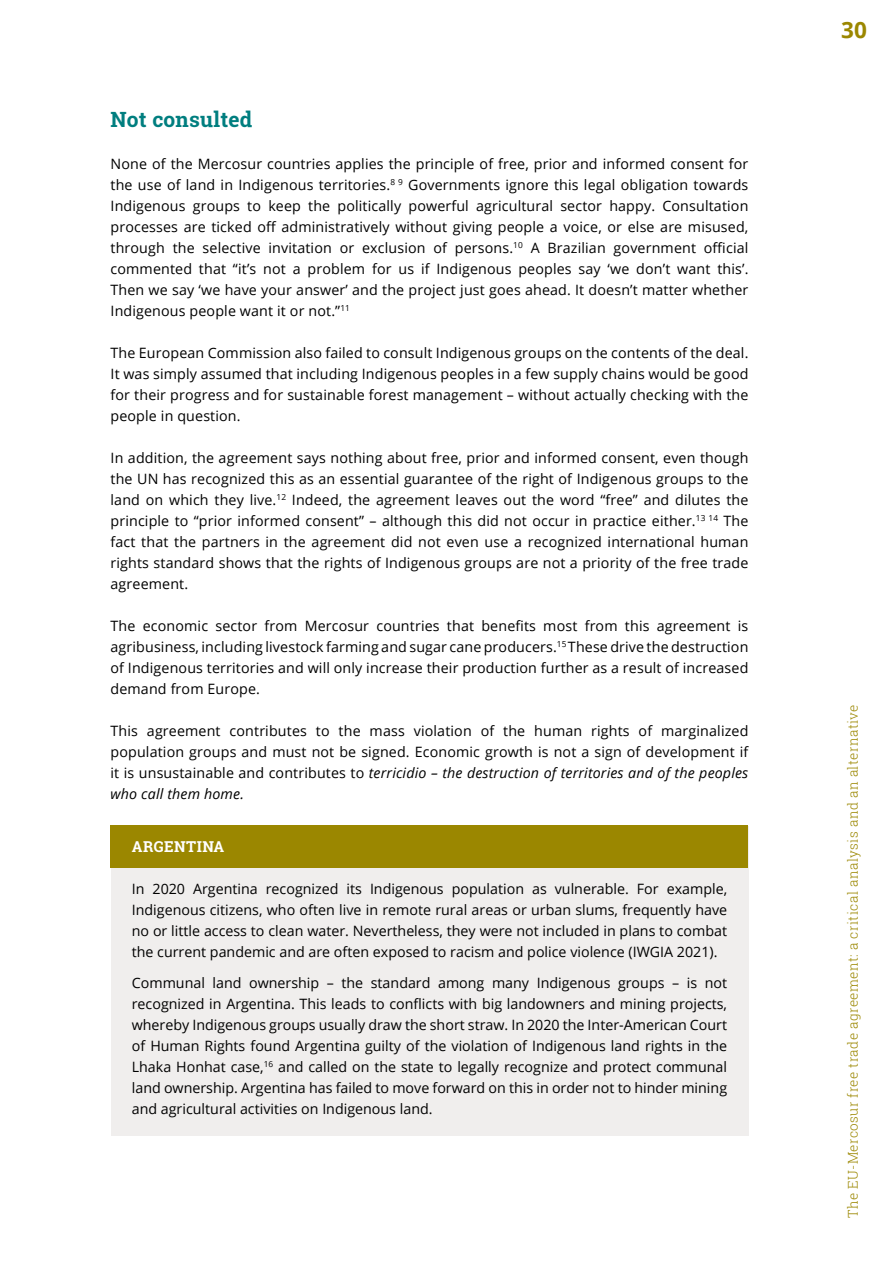
<style>
.page{position:relative;width:893px;height:1263px;background:#fff}
.page>*{position:absolute;margin:0;border:0;box-sizing:border-box;transform-origin:0 0}
.t1{font:700 22.5px "Open Sans";color:#9b8700}
.t2{font:700 21px "Roboto Slab";letter-spacing:.01em;color:#007e7f}
.t3{font:700 15px "Roboto Slab";letter-spacing:.03em;color:#fff}
.t4{font:14.25px/21px "Open Sans";letter-spacing:.01em;color:#000;text-align:justify}
.t5{font:300 13.5px "Roboto Slab";letter-spacing:.03em;color:#9b8700}
.s1{font-style:italic}
</style>
<div class="page">
<div style="left:111px;top:826px;width:637px;height:309px;background:#f0eeed"></div>
<div style="left:111px;top:825px;width:637px;height:42px;background:#9b8700"></div>
<h2 class="t2" style="left:111px;top:105px;width:143px">Not consulted</h2>
<p class="t4" style="left:111px;top:153px;width:639px">None of the Mercosur countries applies the principle of free, prior and informed consent for the use of land in Indigenous territories.<sup>8</sup> <sup>9</sup> Governments ignore this legal obligation towards Indigenous groups to keep the politically powerful agricultural sector happy. Consultation processes are ticked off administratively without giving people a voice, or else are misused, through the selective invitation or exclusion of persons.<sup>10</sup> A Brazilian government official commented that “it’s not a problem for us if Indigenous peoples say ‘we don’t want this’.<br>Then we say ‘we have your answer’ and the project just goes ahead. It doesn’t matter whether Indigenous people want it or not.”<sup>11</sup></p>
<p class="t4" style="left:111px;top:342px;width:639px">The European Commission also failed to consult Indigenous groups on the contents of the deal.<br>It was simply assumed that including Indigenous peoples in a few supply chains would be good for their progress and for sustainable forest management – without actually checking with the people in question.</p>
<p class="t4" style="left:111px;top:447px;width:639px">In addition, the agreement says nothing about free, prior and informed consent, even though the UN has recognized this as an essential guarantee of the right of Indigenous groups to the land on which they live.<sup>12</sup> Indeed, the agreement leaves out the word “free” and dilutes the principle to “prior informed consent” – although this did not occur in practice either.<sup>13</sup> <sup>14</sup> The fact that the partners in the agreement did not even use a recognized international human rights standard shows that the rights of Indigenous groups are not a priority of the free trade agreement.</p>
<p class="t4" style="left:111px;top:615px;width:639px">The economic sector from Mercosur countries that benefits most from this agreement is agribusiness, including livestock farming and sugar cane producers.<sup>15</sup> These drive the destruction of Indigenous territories and will only increase their production further as a result of increased demand from Europe.</p>
<p class="t4" style="left:111px;top:720px;width:639px">This agreement contributes to the mass violation of the human rights of marginalized population groups and must not be signed. Economic growth is not a sign of development if it is unsustainable and contributes to <span class="s1">terricidio – the destruction of territories and of the peoples who call them home.</span></p>
<p class="t3" style="left:132px;top:836px;width:94px">ARGENTINA</p>
<p class="t4" style="left:132px;top:878px;width:597px">In 2020 Argentina recognized its Indigenous population as vulnerable. For example, Indigenous citizens, who often live in remote rural areas or urban slums, frequently have no or little access to clean water. Nevertheless, they were not included in plans to combat the current pandemic and are often exposed to racism and police violence (IWGIA 2021).</p>
<p class="t4" style="left:132px;top:972px;width:597px">Communal land ownership – the standard among many Indigenous groups – is not recognized in Argentina. This leads to conflicts with big landowners and mining projects, whereby Indigenous groups usually draw the short straw. In 2020 the Inter-American Court of Human Rights found Argentina guilty of the violation of Indigenous land rights in the Lhaka Honhat case,<sup>16</sup> and called on the state to legally recognize and protect communal land ownership. Argentina has failed to move forward on this in order not to hinder mining and agricultural activities on Indigenous land.</p>
<h1 class="t1" style="left:841px;top:14px;width:27px">30</h1>
<p class="t5" style="left:844px;top:1218px;width:515px;rotate:-90deg">The EU-Mercosur free trade agreement: a critical analysis and an alternative</p>
</div>
